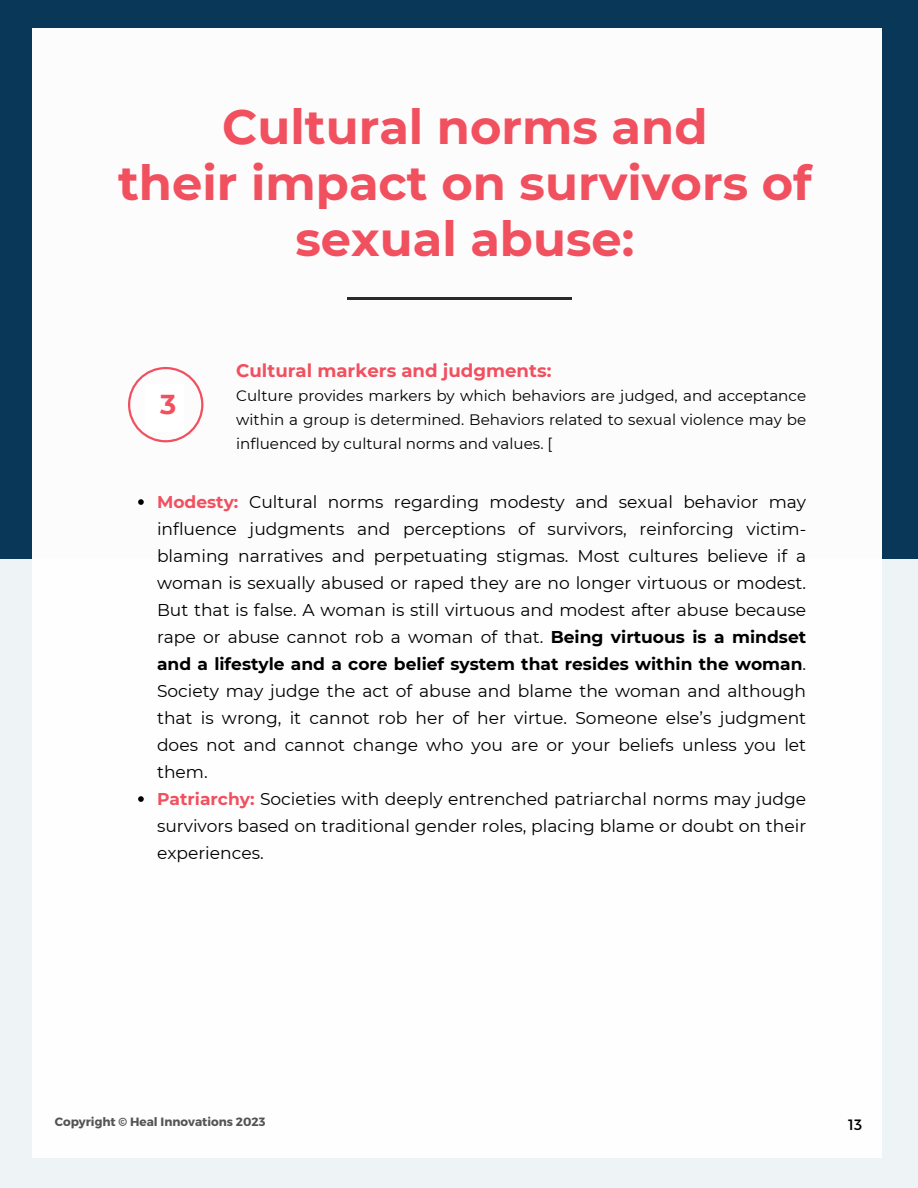
<style>
.page{position:relative;width:918px;height:1188px;background:#fff}
.page>*{position:absolute;margin:0;border:0;box-sizing:border-box;transform-origin:0 0}
.t1{font:700 48px "Montserrat";color:#f1505f}
.t2{font:700 27.3px "Montserrat";color:#f1505f}
.t3{font:700 18.15px "Montserrat";color:#f1505f}
.t4{font:17.1px/27px "Montserrat";color:#000;text-align:justify}
.t5{font:15.15px/23.7px "Montserrat";color:#000;text-align:justify}
.t6{font:15px "Montserrat";color:#000}
.t7{font:12px "Trueno Bd";color:#545454}
.s1{font-weight:700;color:#f1505f}
.s2{font-weight:700}
</style>
<div class="page">
<div style="left:0;top:0;width:918px;height:559px;background:#043353"></div>
<div style="left:0;top:559px;width:918px;height:629px;background:#eef3f6"></div>
<div style="left:33px;top:29px;width:849px;height:1129px;background:#fff"></div>
<hr style="left:347px;top:297px;width:224px;height:3px;background:#2b2a2a">
<svg style="left:128px;top:367px;width:75px;height:75px"></svg>
<div style="left:145px;top:384px;width:38px;height:47px;background:#fff"></div>
<svg style="left:138px;top:499px;width:6px;height:6px"></svg>
<svg style="left:138px;top:796px;width:6px;height:6px"></svg>
<p class="t1" style="left:222px;top:98px;width:487px">Cultural norms and</p>
<p class="t1" style="left:118px;top:154px;width:695px">their impact on survivors of</p>
<p class="t1" style="left:295px;top:210px;width:340px">sexual abuse:</p>
<p class="t2" style="left:160px;top:388px;width:18px">3</p>
<p class="t3" style="left:236px;top:359px;width:317px">Cultural markers and judgments:</p>
<p class="t5" style="left:236px;top:384px;width:571px">Culture provides markers by which behaviors are judged, and acceptance within a group is determined. Behaviors related to sexual violence may be influenced by cultural norms and values. [</p>
<p class="t4" style="left:157px;top:489px;width:651px"><span class="s1">Modesty:</span> Cultural norms regarding modesty and sexual behavior may influence judgments and perceptions of survivors, reinforcing victim&shy;blaming narratives and perpetuating stigmas. Most cultures believe if a woman is sexually abused or raped they are no longer virtuous or modest.<br>But that is false. A woman is still virtuous and modest after abuse because rape or abuse cannot rob a woman of that. <span class="s2">Being virtuous is a mindset and a lifestyle and a core belief system that resides within the woman</span>.<br>Society may judge the act of abuse and blame the woman and although that is wrong, it cannot rob her of her virtue. Someone else’s judgment does not and cannot change who you are or your beliefs unless you let them.</p>
<p class="t4" style="left:157px;top:786px;width:651px"><span class="s1">Patriarchy:</span> Societies with deeply entrenched patriarchal norms may judge survivors based on traditional gender roles, placing blame or doubt on their experiences.</p>
<p class="t7" style="left:55px;top:1114px;width:212px">Copyright © Heal Innovations 2023</p>
<p class="t6" style="left:848px;top:1115px;width:15px">13</p>
</div>
